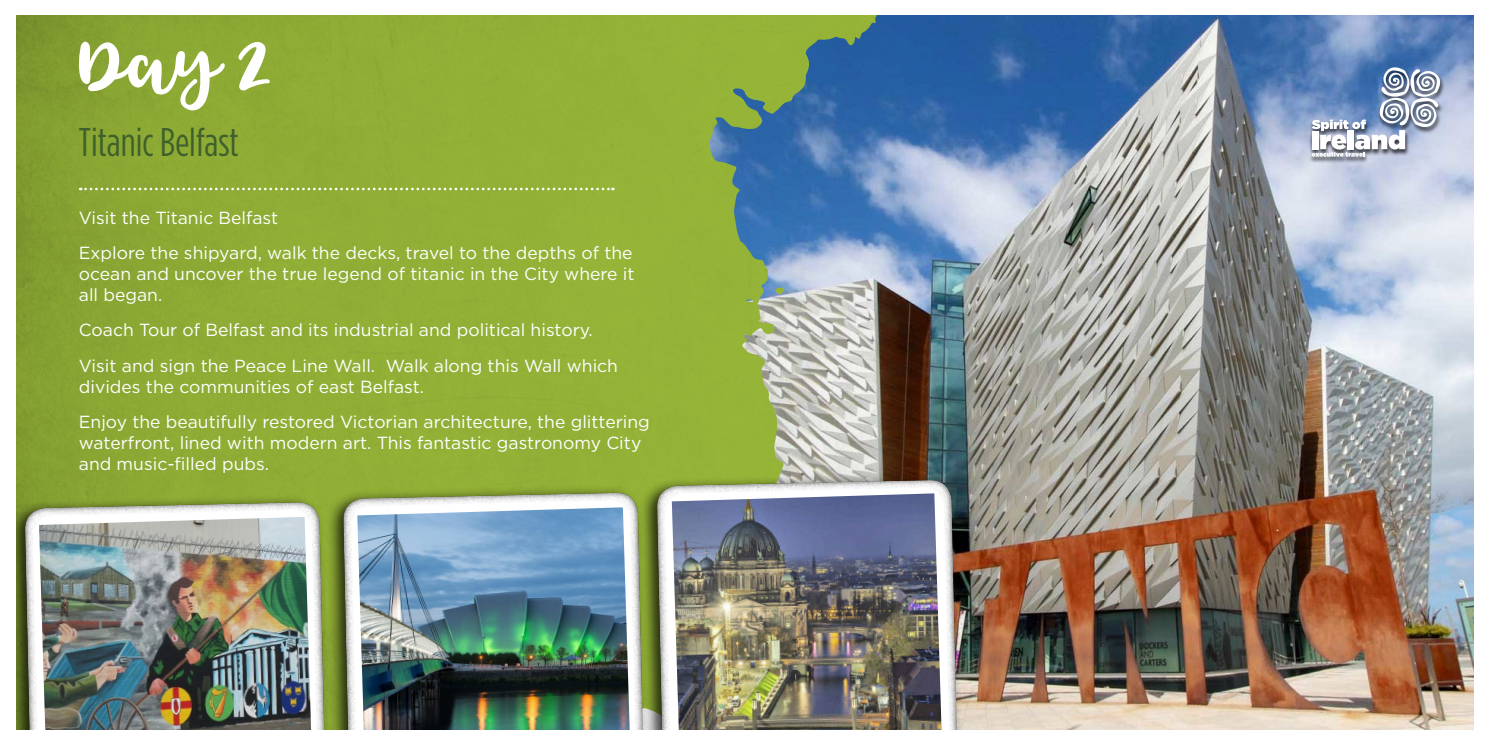
<style>
.page{position:relative;width:1489px;height:745px;background:#fff}
.page>*{position:absolute;margin:0;border:0;box-sizing:border-box;transform-origin:0 0}
.t1{font:61.25px "Tingler Script";color:#fff}
.t2{font:40px "Gotham Condensed";color:#3e602c}
.t3{font:17.5px/35.1px "Gotham";color:#fff}
</style>
<div class="page">
<img style="left:16px;top:15px;width:1458px;height:715px">
<svg style="left:331px;top:482px;width:308px;height:248px"></svg>
<svg style="left:16px;top:492px;width:320px;height:238px"></svg>
<img style="left:357px;top:507px;width:273px;height:223px">
<img style="left:39px;top:516px;width:272px;height:214px">
<svg style="left:80px;top:187px;width:533px;height:3px"></svg>
<img style="left:644px;top:470px;width:324px;height:260px">
<img style="left:671px;top:493px;width:270px;height:237px">
<div style="left:1308px;top:67px;width:136px;height:96px;background:#000;opacity:.75"></div>
<svg style="left:1311px;top:67px;width:129px;height:89px"></svg>
<h1 class="t1" style="left:79px;top:20px;width:199px">Day 2</h1>
<h2 class="t2" style="left:79px;top:119px;width:161px">Titanic Belfast</h2>
<p class="t3" style="left:79px;top:199px;width:555px">Visit the Titanic Belfast<br>Explore the shipyard, walk the decks, travel to the depths of the</p>
<p class="t3" style="left:79px;top:263px;width:557px;line-height:21px">ocean and uncover the true legend of titanic in the City where it all began.</p>
<p class="t3" style="left:79px;top:312px;width:540px">Coach Tour of Belfast and its industrial and political history.<br>Visit and sign the Peace Line Wall. Walk along this Wall which</p>
<p class="t3" style="left:79px;top:368px;width:572px">divides the communities of east Belfast.<br>Enjoy the beautifully restored Victorian architecture, the glittering</p>
<p class="t3" style="left:79px;top:431px;width:564px;line-height:21px">waterfront, lined with modern art. This fantastic gastronomy City and music-filled pubs.</p>
</div>
